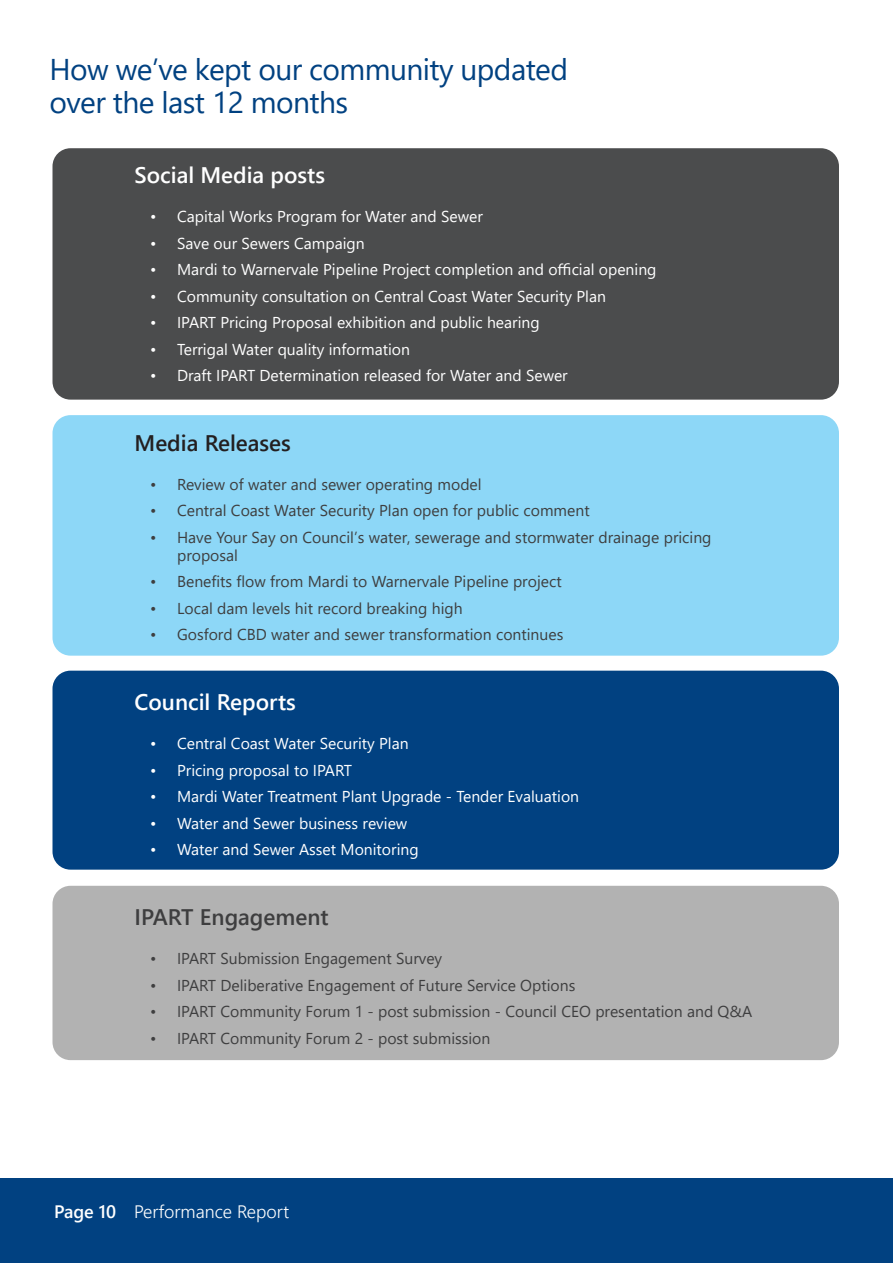
<style>
.page{position:relative;width:893px;height:1263px;background:#fff}
.page>*{position:absolute;margin:0;border:0;box-sizing:border-box;transform-origin:0 0}
.H1__Page_Heading{font:30px/33px "Segoe UI";letter-spacing:-.02em;color:#014181}
.H2__Sub_Heading{font:600 22.5px "Segoe UI";color:#fff}
.H2__Sub_Heading-2{font:600 22.5px "Segoe UI";color:#3e3e3f}
.H2__Sub_Heading-3{font:600 22.5px "Segoe UI";color:#231f20}
.t1{font:300 18px "Segoe UI";color:#fff}
.t2{font:15.75px/18px "Segoe UI";color:#3e3e3f}
.t3{font:15.75px "Segoe UI";color:#fff}
.s1{font-weight:600}
</style>
<div class="page">
<div style="left:0;top:1178px;width:893px;height:85px;background:#014181"></div>
<div style="left:52px;top:148px;width:787px;height:252px;background:#4b4c4d;border-radius:18px"></div>
<div style="left:52px;top:415px;width:787px;height:241px;background:#8dd7f7;border-radius:18px"></div>
<div style="left:52px;top:671px;width:787px;height:199px;background:#014181;border-radius:18px"></div>
<div style="left:52px;top:886px;width:787px;height:174px;background:#b2b2b2;border-radius:18px"></div>
<h1 class="H1__Page_Heading" style="left:49px;top:50px;width:520px">How we’ve kept our community updated over the last 12 months</h1>
<h2 class="H2__Sub_Heading" style="left:135px;top:154px;width:192px">Social Media posts</h2>
<p class="t3" style="left:150px;top:202px;width:334px">• Capital Works Program for Water and Sewer</p>
<p class="t3" style="left:150px;top:228px;width:216px">• Save our Sewers Campaign</p>
<p class="t3" style="left:150px;top:255px;width:508px">• Mardi to Warnervale Pipeline Project completion and official opening</p>
<p class="t3" style="left:150px;top:281px;width:457px">• Community consultation on Central Coast Water Security Plan</p>
<p class="t3" style="left:150px;top:308px;width:391px">• IPART Pricing Proposal exhibition and public hearing</p>
<p class="t3" style="left:150px;top:334px;width:261px">• Terrigal Water quality information</p>
<p class="t3" style="left:150px;top:361px;width:419px">• Draft IPART Determination released for Water and Sewer</p>
<h2 class="H2__Sub_Heading-3" style="left:135px;top:421px;width:158px">Media Releases</h2>
<p class="t2" style="left:150px;top:474px;width:333px">• Review of water and sewer operating model</p>
<p class="t2" style="left:150px;top:500px;width:441px">• Central Coast Water Security Plan open for public comment</p>
<p class="t2" style="left:177px;top:527px;width:536px;text-indent:-27px">• Have Your Say on Council’s water, sewerage and stormwater drainage pricing proposal</p>
<p class="t2" style="left:150px;top:571px;width:413px">• Benefits flow from Mardi to Warnervale Pipeline project</p>
<p class="t2" style="left:150px;top:598px;width:314px">• Local dam levels hit record breaking high</p>
<p class="t2" style="left:150px;top:624px;width:415px">• Gosford CBD water and sewer transformation continues</p>
<h2 class="H2__Sub_Heading" style="left:135px;top:681px;width:163px">Council Reports</h2>
<p class="t3" style="left:150px;top:729px;width:260px">• Central Coast Water Security Plan</p>
<p class="t3" style="left:150px;top:755px;width:203px">• Pricing proposal to IPART</p>
<p class="t3" style="left:150px;top:782px;width:431px">• Mardi Water Treatment Plant Upgrade - Tender Evaluation</p>
<p class="t3" style="left:150px;top:808px;width:259px">• Water and Sewer business review</p>
<p class="t3" style="left:150px;top:835px;width:270px">• Water and Sewer Asset Monitoring</p>
<h2 class="H2__Sub_Heading-2" style="left:135px;top:895px;width:196px">IPART Engagement</h2>
<p class="t2" style="left:150px;top:948px;width:294px">• IPART Submission Engagement Survey</p>
<p class="t2" style="left:150px;top:974px;width:427px">• IPART Deliberative Engagement of Future Service Options</p>
<p class="t2" style="left:150px;top:1001px;width:604px">• IPART Community Forum 1 - post submission - Council CEO presentation and Q&amp;A</p>
<p class="t2" style="left:150px;top:1027px;width:342px">• IPART Community Forum 2 - post submission</p>
<p class="t1" style="left:54px;top:1194px;width:237px"><span class="s1">Page 10</span> Performance Report</p>
</div>
